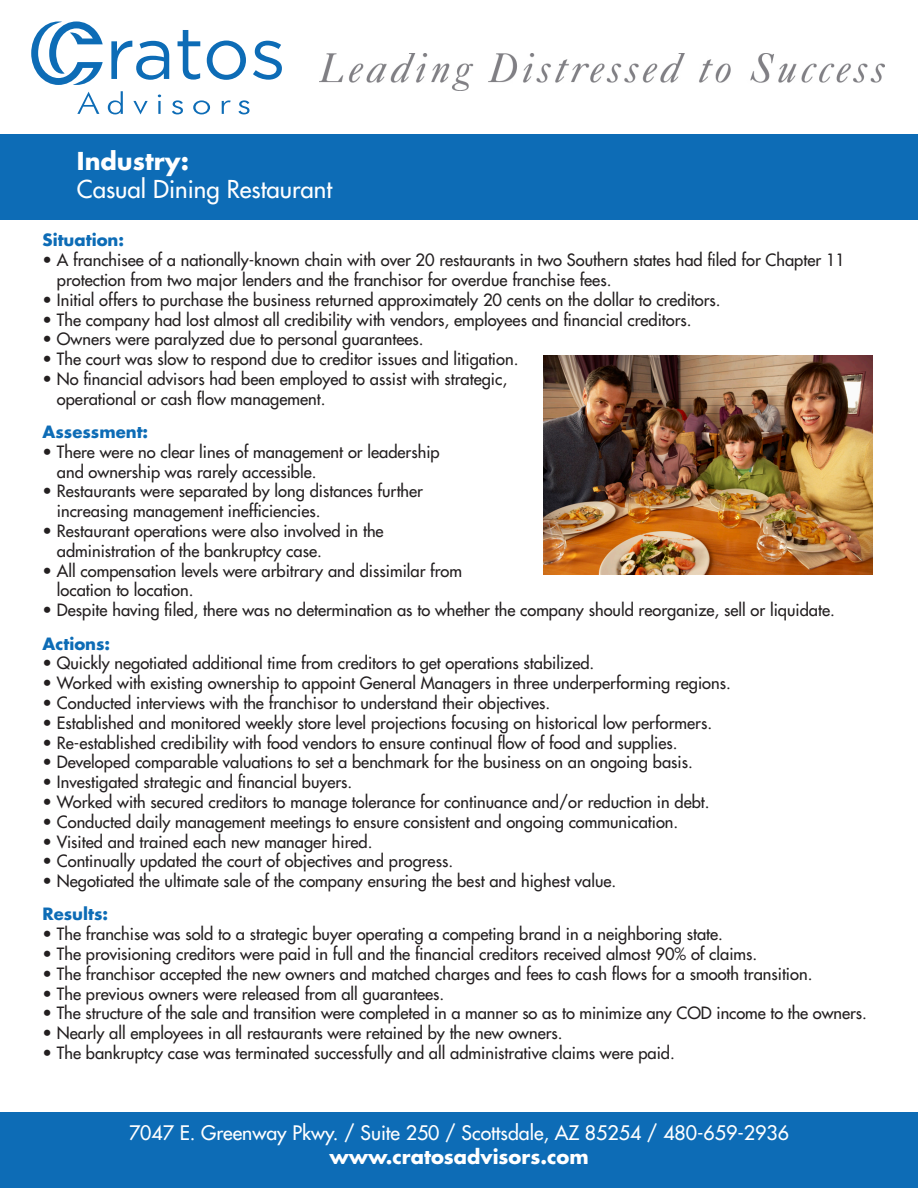
<style>
.page{position:relative;width:918px;height:1188px;background:#fff}
.page>*{position:absolute;margin:0;border:0;box-sizing:border-box;transform-origin:0 0}
.t1{font:24px "Futura";color:#fff}
.t2{font:700 24px "Futura";color:#fff}
.t3{font:19.5px "Futura";color:#fff}
.t4{font:700 19.5px "Futura";color:#fff}
.t5{font:16.5px "Futura";color:#231f20}
.t6{font:700 16.5px "Futura";color:#0d6cb6}
</style>
<div class="page">
<div style="left:0;top:134px;width:918px;height:86px;background:#0d6cb6"></div>
<div style="left:0;top:1112px;width:918px;height:76px;background:#0d6cb6"></div>
<svg style="left:111px;top:40px;width:58px;height:40px"></svg>
<svg style="left:178px;top:30px;width:22px;height:50px"></svg>
<svg style="left:207px;top:41px;width:39px;height:39px"></svg>
<svg style="left:253px;top:41px;width:29px;height:39px"></svg>
<svg style="left:31px;top:21px;width:72px;height:64px"></svg>
<svg style="left:77px;top:92px;width:22px;height:22px"></svg>
<svg style="left:108px;top:91px;width:15px;height:23px"></svg>
<svg style="left:133px;top:101px;width:15px;height:13px"></svg>
<svg style="left:158px;top:95px;width:3px;height:19px"></svg>
<svg style="left:172px;top:100px;width:11px;height:14px"></svg>
<svg style="left:193px;top:100px;width:17px;height:14px"></svg>
<svg style="left:222px;top:100px;width:9px;height:14px"></svg>
<svg style="left:238px;top:100px;width:12px;height:14px"></svg>
<img style="left:320px;top:53px;width:565px;height:37px">
<img style="left:544px;top:355px;width:329px;height:219px">
<p class="t2" style="left:77px;top:144px;width:114px">Industry:</p>
<p class="t1" style="left:77px;top:174px;width:257px">Casual Dining Restaurant</p>
<p class="t6" style="left:43px;top:229px;width:83px">Situation:</p>
<p class="t5" style="left:43px;top:249px;width:804px">• A franchisee of a nationally-known chain with over 20 restaurants in two Southern states had filed for Chapter 11</p>
<p class="t5" style="left:57px;top:269px;width:556px">protection from two major lenders and the franchisor for overdue franchise fees.</p>
<p class="t5" style="left:43px;top:289px;width:680px">• Initial offers to purchase the business returned approximately 20 cents on the dollar to creditors.</p>
<p class="t5" style="left:43px;top:309px;width:651px">• The company had lost almost all credibility with vendors, employees and financial creditors.</p>
<p class="t5" style="left:43px;top:329px;width:383px">• Owners were paralyzed due to personal guarantees.</p>
<p class="t5" style="left:43px;top:348px;width:477px">• The court was slow to respond due to creditor issues and litigation.</p>
<p class="t5" style="left:43px;top:368px;width:466px">• No financial advisors had been employed to assist with strategic,</p>
<p class="t5" style="left:57px;top:388px;width:270px">operational or cash flow management.</p>
<p class="t6" style="left:43px;top:420px;width:107px">Assessment:</p>
<p class="t5" style="left:43px;top:441px;width:399px">• There were no clear lines of management or leadership</p>
<p class="t5" style="left:57px;top:461px;width:261px">and ownership was rarely accessible.</p>
<p class="t5" style="left:43px;top:481px;width:382px">• Restaurants were separated by long distances further</p>
<p class="t5" style="left:57px;top:500px;width:265px">increasing management inefficiencies.</p>
<p class="t5" style="left:43px;top:520px;width:343px">• Restaurant operations were also involved in the</p>
<p class="t5" style="left:57px;top:540px;width:266px">administration of the bankruptcy case.</p>
<p class="t5" style="left:43px;top:560px;width:421px">• All compensation levels were arbitrary and dissimilar from</p>
<p class="t5" style="left:57px;top:580px;width:138px">location to location.</p>
<p class="t5" style="left:43px;top:599px;width:794px">• Despite having filed, there was no determination as to whether the company should reorganize, sell or liquidate.</p>
<p class="t6" style="left:43px;top:632px;width:69px">Actions:</p>
<p class="t5" style="left:43px;top:653px;width:553px">• Quickly negotiated additional time from creditors to get operations stabilized.</p>
<p class="t5" style="left:43px;top:672px;width:690px">• Worked with existing ownership to appoint General Managers in three underperforming regions.</p>
<p class="t5" style="left:43px;top:692px;width:509px">• Conducted interviews with the franchisor to understand their objectives.</p>
<p class="t5" style="left:43px;top:712px;width:671px">• Established and monitored weekly store level projections focusing on historical low performers.</p>
<p class="t5" style="left:43px;top:732px;width:636px">• Re-established credibility with food vendors to ensure continual flow of food and supplies.</p>
<p class="t5" style="left:43px;top:752px;width:652px">• Developed comparable valuations to set a benchmark for the business on an ongoing basis.</p>
<p class="t5" style="left:43px;top:771px;width:311px">• Investigated strategic and financial buyers.</p>
<p class="t5" style="left:43px;top:791px;width:669px">• Worked with secured creditors to manage tolerance for continuance and/or reduction in debt.</p>
<p class="t5" style="left:43px;top:811px;width:637px">• Conducted daily management meetings to ensure consistent and ongoing communication.</p>
<p class="t5" style="left:43px;top:831px;width:331px">• Visited and trained each new manager hired.</p>
<p class="t5" style="left:43px;top:851px;width:412px">• Continually updated the court of objectives and progress.</p>
<p class="t5" style="left:43px;top:870px;width:575px">• Negotiated the ultimate sale of the company ensuring the best and highest value.</p>
<p class="t6" style="left:43px;top:903px;width:67px">Results:</p>
<p class="t5" style="left:43px;top:923px;width:682px">• The franchise was sold to a strategic buyer operating a competing brand in a neighboring state.</p>
<p class="t5" style="left:43px;top:943px;width:716px">• The provisioning creditors were paid in full and the financial creditors received almost 90% of claims.</p>
<p class="t5" style="left:43px;top:963px;width:771px">• The franchisor accepted the new owners and matched charges and fees to cash flows for a smooth transition.</p>
<p class="t5" style="left:43px;top:983px;width:403px">• The previous owners were released from all guarantees.</p>
<p class="t5" style="left:43px;top:1003px;width:826px">• The structure of the sale and transition were completed in a manner so as to minimize any COD income to the owners.</p>
<p class="t5" style="left:43px;top:1022px;width:522px">• Nearly all employees in all restaurants were retained by the new owners.</p>
<p class="t5" style="left:43px;top:1042px;width:634px">• The bankruptcy case was terminated successfully and all administrative claims were paid.</p>
<p class="t3" style="left:129px;top:1121px;width:661px">7047 E. Greenway Pkwy. / Suite 250 / Scottsdale, AZ 85254 / 480-659-2936</p>
<p class="t4" style="left:329px;top:1143px;width:261px">www.cratosadvisors.com</p>
</div>
